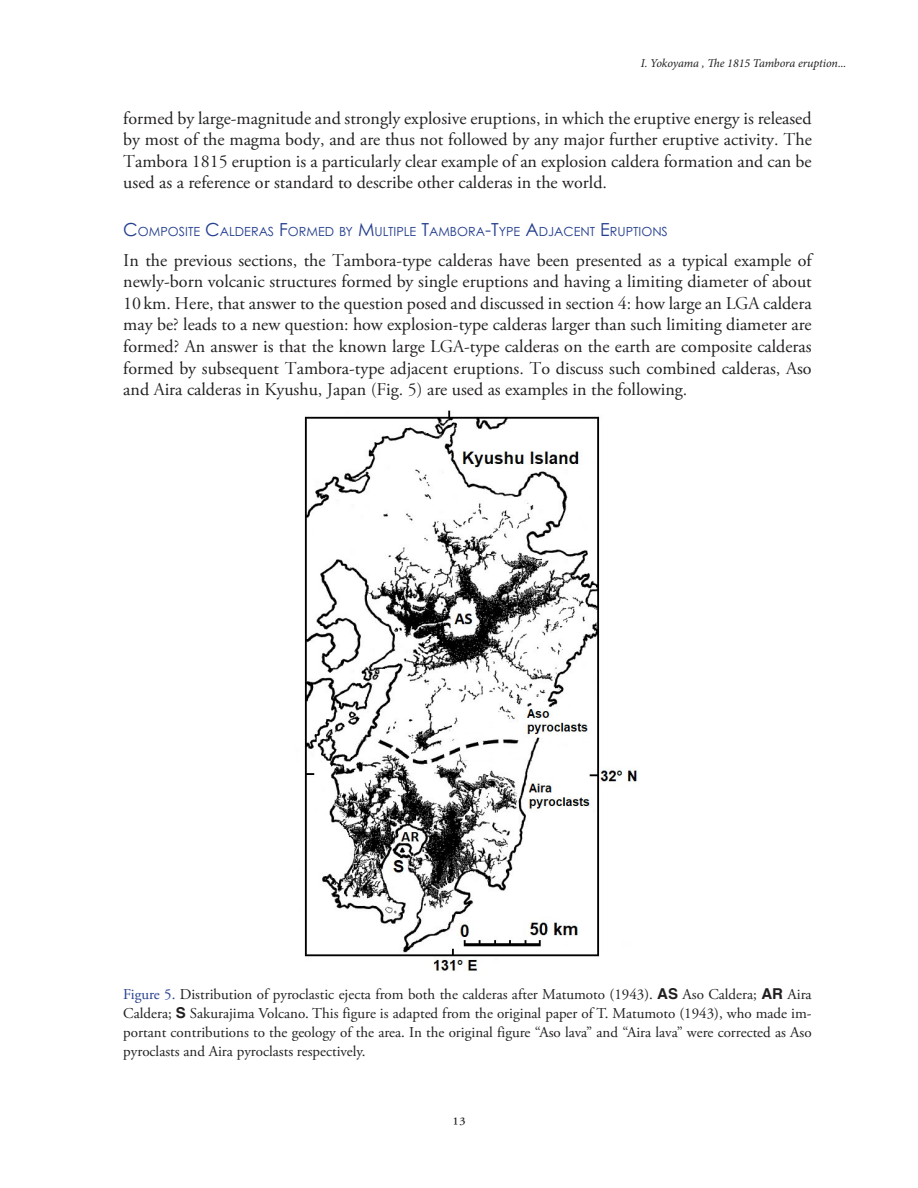
<style>
.page{position:relative;width:918px;height:1188px;background:#fff}
.page>*{position:absolute;margin:0;border:0;box-sizing:border-box;transform-origin:0 0}
.Párrafo{font:18px/21.6px "Adobe Garamond Pro";color:#231f20;text-align:justify}
.Figure{font:15px/18.8px "Adobe Garamond Pro";color:#231f20;text-align:justify}
.Subtitle{font:12.6px "Century Gothic Pro";color:#253f8e}
.t1{font:italic 12px "Minion Pro";letter-spacing:-.01em;color:#231f20}
.s1{font-size:18px}
.s2{color:#253f8e}
.s3{font-family:"Helvetica";font-weight:700}
</style>
<div class="page">
<img style="left:304px;top:410px;width:334px;height:561px">
<p class="t1" style="left:641px;top:55px;width:207px">I. Yokoyama , The 1815 Tambora eruption...</p>
<p class="Párrafo" style="left:123px;top:108px;width:690px">formed by large-magnitude and strongly explosive eruptions, in which the eruptive energy is released by most of the magma body, and are thus not followed by any major further eruptive activity. The Tambora 1815 eruption is a particularly clear example of an explosion caldera formation and can be used as a reference or standard to describe other calderas in the world.</p>
<p class="Subtitle" style="left:123px;top:223px;width:546px"><span class="s1">C</span>OMPOSITE <span class="s1">C</span>ALDERAS <span class="s1">F</span>ORMED BY <span class="s1">M</span> ULTIPLE <span class="s1">T</span>AMBORA<span class="s1">-T</span>YPE <span class="s1">A</span>DJACENT <span class="s1">E</span>RUPTIONS</p>
<p class="Párrafo" style="left:123px;top:250px;width:690px">In the previous sections, the Tambora-type calderas have been presented as a typical example of newly-born volcanic structures formed by single eruptions and having a limiting diameter of about 10km. Here, that answer to the question posed and discussed in section 4: how large an LGA caldera may be? leads to a new question: how explosion-type calderas larger than such limiting diameter are formed? An answer is that the known large LGA-type calderas on the earth are composite calderas formed by subsequent Tambora-type adjacent eruptions. To discuss such combined calderas, Aso and Aira calderas in Kyushu, Japan (Fig. 5) are used as examples in the following.</p>
<p class="Figure" style="left:123px;top:986px;width:690px"><span class="s2">Figure 5.</span> Distribution of pyroclastic ejecta from both the calderas after Matumoto (1943). <span class="s3">AS</span> Aso Caldera; <span class="s3">AR</span> Aira Caldera; <span class="s3">S</span> Sakurajima Volcano. This figure is adapted from the original paper of T. Matumoto (1943), who made im&shy;portant contributions to the geology of the area. In the original figure “Aso lava” and “Aira lava” were corrected as Aso pyroclasts and Aira pyroclasts respectively.</p>
<p class="Párrafo" style="left:453px;top:1113px;width:14px">13</p>
</div>
